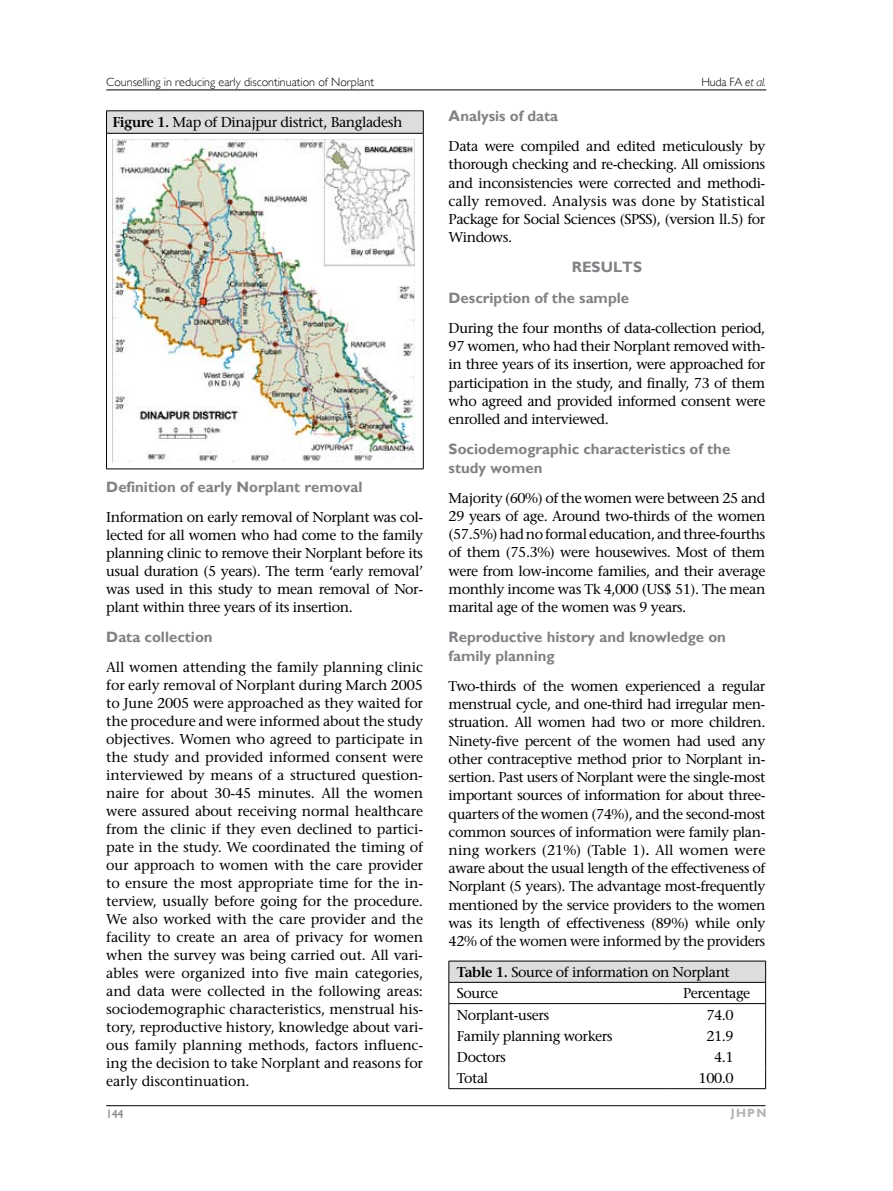
<style>
.page{position:relative;width:893px;height:1191px;background:#fff}
.page>*{position:absolute;margin:0;border:0;box-sizing:border-box;transform-origin:0 0}
.t1{font:700 15px/18.1px "Gill Sans";color:#808285}
.t2{font:500 14.25px/18.3px "Stone Serif Std";letter-spacing:-.03em;color:#000;text-align:justify}
.t3{font:300 12px "Gill Sans";color:#000}
.t4{font:700 12px "Gill Sans";color:#b2b4b6}
.t5{font:12px "Gill Sans";color:#808285}
.s1{font-style:italic}
.s2{font-weight:600}
</style>
<div class="page">
<hr style="left:106px;top:90px;width:660px;height:1px;background:#000">
<hr style="left:106px;top:1105px;width:659px;height:1px;background:#000">
<div style="left:107px;top:111px;width:316px;height:22px;background:#dcddde"></div>
<hr style="left:106px;top:111px;width:318px;height:1px;background:#000">
<svg style="left:106px;top:111px;width:1px;height:22px"></svg>
<svg style="left:423px;top:111px;width:1px;height:22px"></svg>
<hr style="left:106px;top:133px;width:318px;height:1px;background:#000">
<hr style="left:106px;top:133px;width:1px;height:335px;background:#000">
<hr style="left:423px;top:133px;width:1px;height:335px;background:#000">
<hr style="left:106px;top:468px;width:318px;height:1px;background:#000">
<img style="left:113px;top:139px;width:301px;height:324px">
<div style="left:449px;top:961px;width:317px;height:21px;background:#dcddde"></div>
<hr style="left:449px;top:960px;width:219px;height:1px;background:#000">
<hr style="left:668px;top:960px;width:98px;height:1px;background:#000">
<hr style="left:449px;top:982px;width:219px;height:1px;background:#000">
<hr style="left:668px;top:982px;width:98px;height:1px;background:#000">
<hr style="left:449px;top:1003px;width:219px;height:1px;background:#000">
<hr style="left:668px;top:1003px;width:98px;height:1px;background:#000">
<svg style="left:449px;top:961px;width:1px;height:127px"></svg>
<svg style="left:765px;top:961px;width:1px;height:127px"></svg>
<hr style="left:449px;top:1088px;width:219px;height:1px;background:#000">
<hr style="left:668px;top:1088px;width:98px;height:1px;background:#000">
<p class="t3" style="left:106px;top:75px;width:269px">Counselling in reducing early discontinuation of Norplant</p>
<p class="t3" style="left:701px;top:75px;width:66px">Huda FA <span class="s1">et al.</span></p>
<p class="t2" style="left:113px;top:113px;width:291px"><span class="s2">Figure 1.</span> Map of Dinajpur district, Bangladesh</p>
<p class="t1" style="left:106px;top:478px;width:258px">Definition of early Norplant removal</p>
<p class="t2" style="left:106px;top:508px;width:318px">Information on early removal of Norplant was col&shy;lected for all women who had come to the family planning clinic to remove their Norplant before its usual duration (5 years). The term ‘early removal’ was used in this study to mean removal of Nor&shy;plant within three years of its insertion.</p>
<p class="t1" style="left:106px;top:627px;width:108px">Data collection</p>
<p class="t2" style="left:106px;top:657px;width:318px">All women attending the family planning clinic for early removal of Norplant during March 2005 to June 2005 were approached as they waited for the procedure and were informed about the study objectives. Women who agreed to participate in the study and provided informed consent were interviewed by means of a structured question&shy;naire for about 30-45 minutes. All the women were assured about receiving normal healthcare from the clinic if they even declined to partici&shy;pate in the study. We coordinated the timing of our approach to women with the care provider to ensure the most appropriate time for the in&shy;terview, usually before going for the procedure.<br>We also worked with the care provider and the facility to create an area of privacy for women when the survey was being carried out. All vari&shy;ables were organized into five main categories, and data were collected in the following areas: sociodemographic characteristics, menstrual his&shy;tory, reproductive history, knowledge about vari&shy;ous family planning methods, factors influenc&shy;ing the decision to take Norplant and reasons for early discontinuation.</p>
<p class="t1" style="left:449px;top:107px;width:111px">Analysis of data</p>
<p class="t2" style="left:449px;top:137px;width:318px">Data were compiled and edited meticulously by thorough checking and re-checking. All omissions and inconsistencies were corrected and methodi&shy;cally removed. Analysis was done by Statistical Package for Social Sciences (SPSS), (version ll.5) for Windows.</p>
<p class="t1" style="left:449px;top:252px;width:195px;line-height:30.3px;text-indent:123px">RESULTS<br>Description of the sample</p>
<p class="t2" style="left:449px;top:319px;width:318px">During the four months of data-collection period, 97 women, who had their Norplant removed with&shy;in three years of its insertion, were approached for participation in the study, and finally, 73 of them who agreed and provided informed consent were enrolled and interviewed.</p>
<p class="t1" style="left:449px;top:440px;width:283px">Sociodemographic characteristics of the study women</p>
<p class="t2" style="left:449px;top:489px;width:318px">Majority (60%) of the women were between 25 and 29 years of age. Around two-thirds of the women (57.5%) had no formal education, and three-fourths of them (75.3%) were housewives. Most of them were from low-income families, and their average monthly income was Tk 4,000 (US$ 51). The mean marital age of the women was 9 years.</p>
<p class="t1" style="left:449px;top:628px;width:279px">Reproductive history and knowledge on family planning</p>
<p class="t2" style="left:449px;top:677px;width:318px">Two-thirds of the women experienced a regular menstrual cycle, and one-third had irregular men&shy;struation. All women had two or more children.<br>Ninety-five percent of the women had used any other contraceptive method prior to Norplant in&shy;sertion. Past users of Norplant were the single-most important sources of information for about three&shy;quarters of the women (74%), and the second-most common sources of information were family plan&shy;ning workers (21%) (Table 1)<span class="s2">.</span> All women were aware about the usual length of the effectiveness of Norplant (5 years). The advantage most-frequently mentioned by the service providers to the women was its length of effectiveness (89%) while only 42% of the women were informed by the providers</p>
<p class="t2" style="left:457px;top:961px;width:274px;line-height:21.3px"><span class="s2">Table 1.</span> Source of information on Norplant<br>Source</p>
<p class="t2" style="left:683px;top:984px;width:69px">Percentage</p>
<p class="t2" style="left:457px;top:1005px;width:94px">Norplant-users</p>
<p class="t2" style="left:706px;top:1005px;width:29px">74.0</p>
<p class="t2" style="left:457px;top:1026px;width:157px">Family planning workers</p>
<p class="t2" style="left:706px;top:1026px;width:29px">21.9</p>
<p class="t2" style="left:457px;top:1048px;width:50px">Doctors</p>
<p class="t2" style="left:714px;top:1048px;width:21px">4.1</p>
<p class="t2" style="left:457px;top:1069px;width:33px">Total</p>
<p class="t2" style="left:699px;top:1069px;width:37px">100.0</p>
<p class="t5" style="left:106px;top:1106px;width:19px">144</p>
<p class="t4" style="left:731px;top:1105px;width:37px">JHPN</p>
</div>
